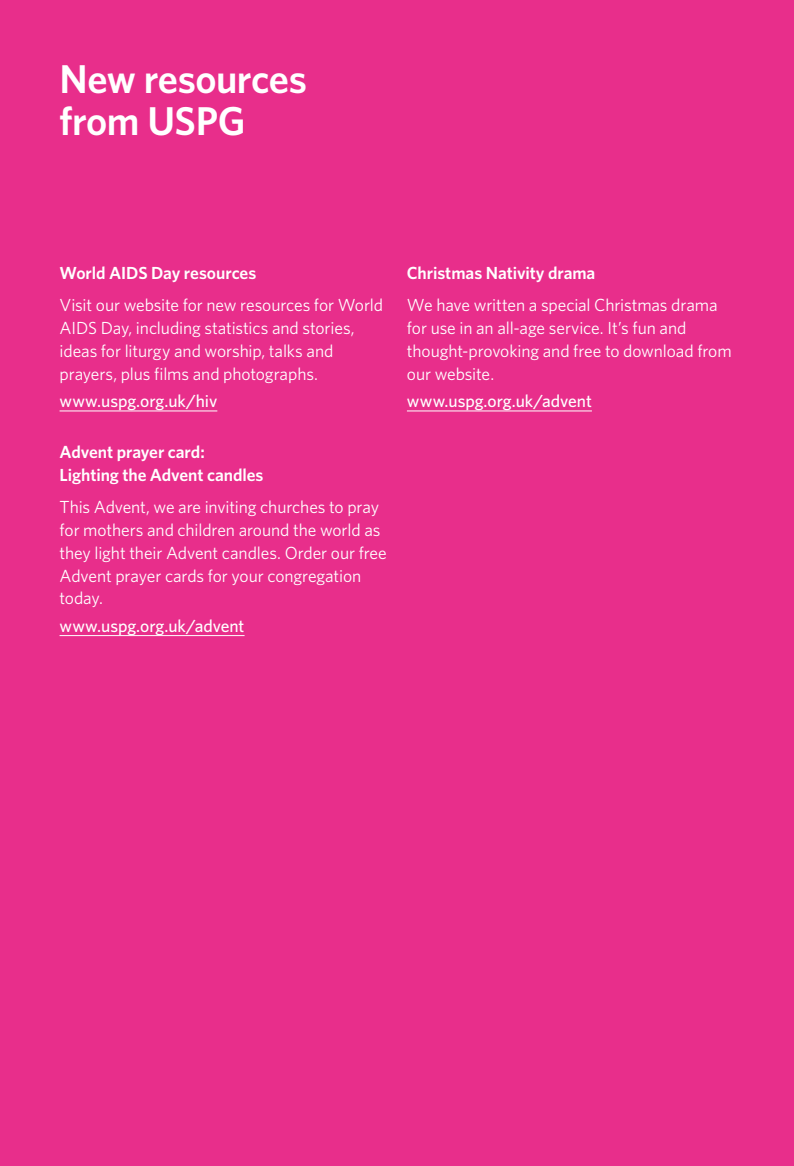
<style>
.page{position:relative;width:794px;height:1166px;background:#e82e8b}
.page>*{position:absolute;margin:0;border:0;box-sizing:border-box;transform-origin:0 0}
.t1{font:600 40.25px/42px "Whitney HTF";letter-spacing:-.015em;color:#fff}
.t2{font:17.5px/22.8px "Whitney HTF";letter-spacing:-.005em;color:#fff}
.t3{font:600 17.5px/22.8px "Whitney HTF";letter-spacing:-.005em;color:#fff}
.t4{font:500 17.5px "Whitney HTF";color:#fff}
</style>
<div class="page">
<hr style="left:60px;top:410px;width:157px;height:1px;background:#fff">
<hr style="left:60px;top:635px;width:184px;height:1px;background:#fff">
<hr style="left:407px;top:410px;width:185px;height:1px;background:#fff">
<h1 class="t1" style="left:60px;top:57px;width:249px">New resources from USPG</h1>
<p class="t3" style="left:60px;top:261px;width:198px">World AIDS Day resources</p>
<p class="t2" style="left:60px;top:294px;width:325px">Visit our website for new resources for World AIDS Day, including statistics and stories, ideas for liturgy and worship, talks and prayers, plus films and photographs.</p>
<p class="t4" style="left:60px;top:391px;width:159px">www.uspg.org.uk/hiv</p>
<p class="t3" style="left:60px;top:440px;width:205px">Advent prayer card:<br>Lighting the Advent candles</p>
<p class="t2" style="left:60px;top:495px;width:329px">This Advent, we are inviting churches to pray for mothers and children around the world as they light their Advent candles. Order our free Advent prayer cards for your congregation today.</p>
<p class="t4" style="left:60px;top:615px;width:186px">www.uspg.org.uk/advent</p>
<p class="t3" style="left:407px;top:261px;width:190px">Christmas Nativity drama</p>
<p class="t2" style="left:407px;top:294px;width:326px">We have written a special Christmas drama for use in an all-age service. It’s fun and thought-provoking and free to download from our website.</p>
<p class="t4" style="left:407px;top:391px;width:186px">www.uspg.org.uk/advent</p>
</div>
